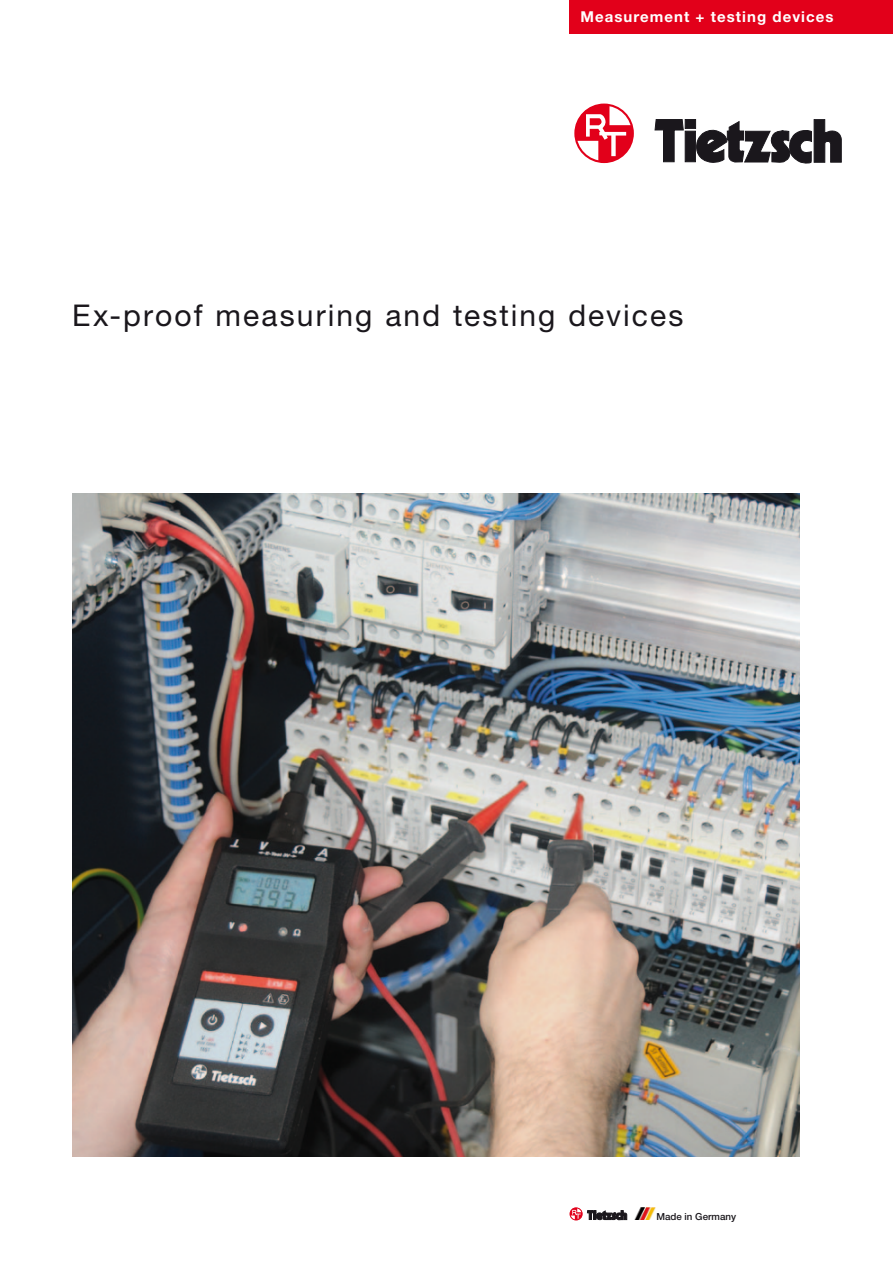
<style>
.page{position:relative;width:893px;height:1263px;background:#fff}
.page>*{position:absolute;margin:0;border:0;box-sizing:border-box;transform-origin:0 0}
.t1{font:30px "Helvetica Neue LT Std";letter-spacing:.07em;color:#1a171c}
.t2{font:700 15px "Helvetica Neue LT Std";letter-spacing:.07em;color:#fff}
.links__Introtext{font:500 9.75px "Helvetica Neue LT Std";color:#1a171c}
</style>
<div class="page">
<img style="left:72px;top:494px;width:727px;height:663px">
<img style="left:634px;top:1207px;width:21px;height:13px">
<svg style="left:570px;top:1208px;width:57px;height:12px"></svg>
<div style="left:570px;top:1207px;width:12px;height:13px;border:1px solid #e2001a;border-radius:50%"></div>
<div style="left:570px;top:0;width:323px;height:34px;background:#e2001a"></div>
<svg style="left:655px;top:119px;width:29px;height:43px"></svg>
<div style="left:685px;top:119px;width:11px;height:10px;background:#1a171c;border:1px solid #1a171c"></div>
<div style="left:685px;top:131px;width:11px;height:31px;background:#1a171c;border:1px solid #1a171c"></div>
<svg style="left:696px;top:119px;width:146px;height:45px"></svg>
<svg style="left:576px;top:104px;width:57px;height:58px"></svg>
<div style="left:574px;top:104px;width:60px;height:59px;border:2px solid #e2001a;border-radius:50%"></div>
<p class="t2" style="left:580px;top:7px;width:255px">Measurement + testing devices</p>
<p class="t1" style="left:72px;top:297px;width:613px">Ex-proof measuring and testing devices</p>
<p class="links__Introtext" style="left:656px;top:1210px;width:81px">Made in Germany</p>
</div>
